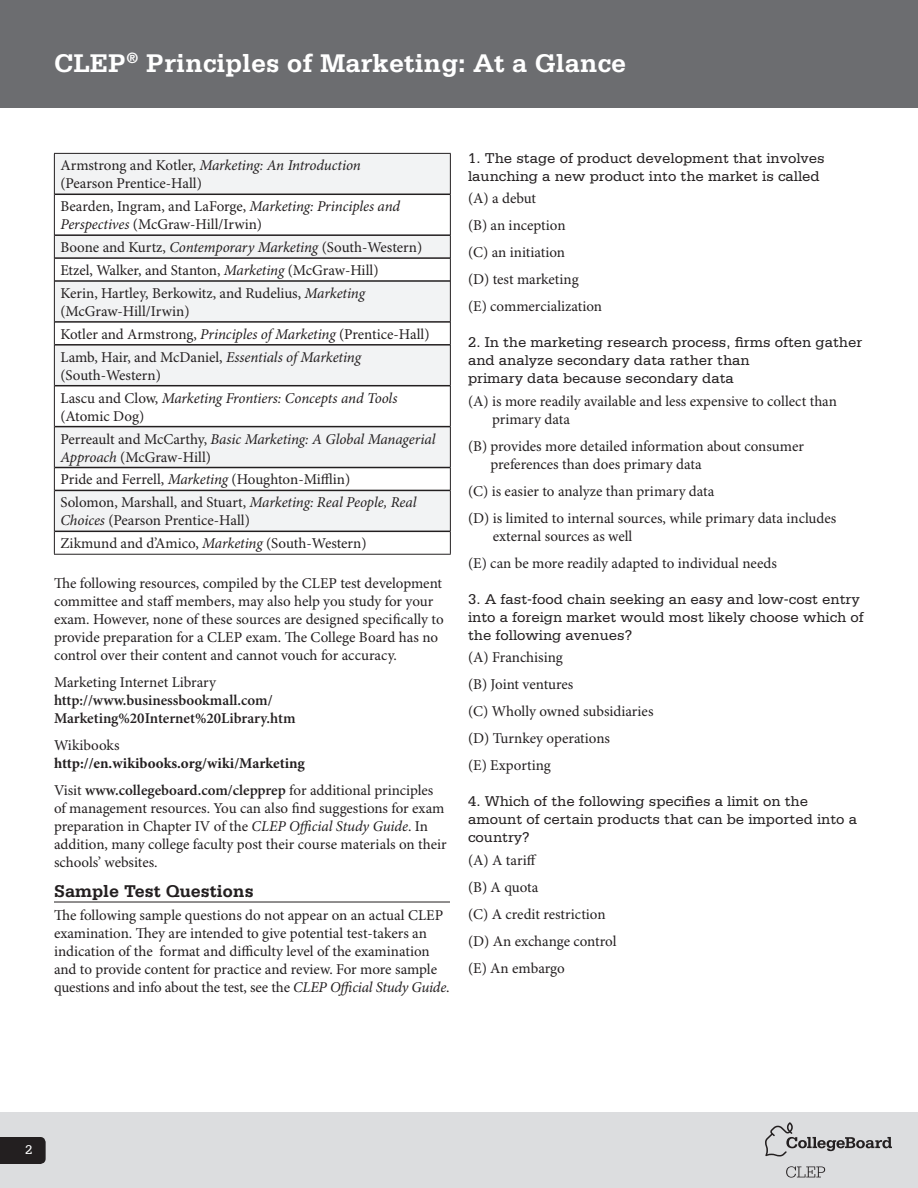
<style>
.page{position:relative;width:918px;height:1188px;background:#fff}
.page>*{position:absolute;margin:0;border:0;box-sizing:border-box;transform-origin:0 0}
.t1{font:700 27px "Serifa Std";color:#fff}
.t2{font:700 18px "Serifa Std";color:#231f20}
.t3{font:15px/18px "Minion Pro";letter-spacing:-.005em;color:#231f20}
.Sub-Header_Roman{font:15px/18px "Serifa Std";color:#231f20}
.t4{font:italic 15px/18px "Minion Pro";letter-spacing:-.01em;color:#231f20}
.t5{font:600 15px/18px "Minion Pro";color:#231f20}
.t6{font:700 15px/18px "Minion Pro";color:#231f20}
.t7{font:13.5px "Serifa Std";color:#fff}
.s1{font-style:italic}
.s2{font-style:normal}
.s3{font-weight:400}
.s4{font-weight:600}
</style>
<div class="page">
<div style="left:0;top:1112px;width:918px;height:76px;background:#dcdddf"></div>
<svg style="left:786px;top:1166px;width:39px;height:12px"></svg>
<svg style="left:765px;top:1122px;width:127px;height:35px"></svg>
<svg style="left:0;top:1137px;width:46px;height:27px"></svg>
<div style="left:0;top:0;width:918px;height:108px;background:#6c6d70"></div>
<hr style="left:54px;top:902px;width:396px;height:1px;background:#231f20">
<svg style="left:55px;top:154px;width:395px;height:377px;fill:#f2f3f4"></svg>
<hr style="left:54px;top:153px;width:397px;height:1px;background:#231f20">
<hr style="left:54px;top:154px;width:1px;height:40px;background:#231f20">
<hr style="left:450px;top:154px;width:1px;height:40px;background:#231f20">
<hr style="left:54px;top:194px;width:1px;height:41px;background:#231f20">
<hr style="left:450px;top:194px;width:1px;height:41px;background:#231f20">
<svg style="left:54px;top:235px;width:1px;height:46px"></svg>
<svg style="left:450px;top:235px;width:1px;height:46px"></svg>
<hr style="left:54px;top:281px;width:1px;height:41px;background:#231f20">
<hr style="left:450px;top:281px;width:1px;height:41px;background:#231f20">
<svg style="left:54px;top:322px;width:1px;height:23px"></svg>
<svg style="left:450px;top:322px;width:1px;height:23px"></svg>
<hr style="left:54px;top:345px;width:1px;height:41px;background:#231f20">
<hr style="left:450px;top:345px;width:1px;height:41px;background:#231f20">
<hr style="left:54px;top:386px;width:1px;height:41px;background:#231f20">
<hr style="left:450px;top:386px;width:1px;height:41px;background:#231f20">
<hr style="left:54px;top:427px;width:1px;height:41px;background:#231f20">
<hr style="left:450px;top:427px;width:1px;height:41px;background:#231f20">
<svg style="left:54px;top:468px;width:1px;height:22px"></svg>
<svg style="left:450px;top:468px;width:1px;height:22px"></svg>
<hr style="left:54px;top:490px;width:1px;height:41px;background:#231f20">
<hr style="left:450px;top:490px;width:1px;height:41px;background:#231f20">
<svg style="left:54px;top:531px;width:1px;height:23px"></svg>
<svg style="left:450px;top:531px;width:1px;height:23px"></svg>
<hr style="left:54px;top:554px;width:397px;height:1px;background:#231f20">
<hr style="left:55px;top:194px;width:395px;height:1px;background:#231f20">
<hr style="left:55px;top:234px;width:395px;height:2px;background:#231f20">
<hr style="left:55px;top:257px;width:395px;height:2px;background:#231f20">
<hr style="left:55px;top:280px;width:395px;height:2px;background:#231f20">
<hr style="left:55px;top:321px;width:395px;height:2px;background:#231f20">
<hr style="left:55px;top:344px;width:395px;height:2px;background:#231f20">
<hr style="left:55px;top:385px;width:395px;height:1px;background:#231f20">
<hr style="left:55px;top:426px;width:395px;height:1px;background:#231f20">
<hr style="left:55px;top:467px;width:395px;height:1px;background:#231f20">
<hr style="left:55px;top:490px;width:395px;height:1px;background:#231f20">
<hr style="left:55px;top:531px;width:395px;height:1px;background:#231f20">
<h1 class="t1" style="left:54px;top:47px;width:574px">CLEP<sup>®</sup> Principles of Marketing: At a Glance</h1>
<p class="t3" style="left:60px;top:157px;width:302px">Armstrong and Kotler, <span class="s1">Marketing: An Introduction </span>(Pearson Prentice-Hall)</p>
<p class="t3" style="left:60px;top:198px;width:341px">Bearden, Ingram, and LaForge, <span class="s1">Marketing: Principles and<br>Perspectives</span> (McGraw-Hill/Irwin)</p>
<p class="t3" style="left:60px;top:239px;width:363px">Boone and Kurtz, <span class="s1">Contemporary Marketing</span> (South-Western)</p>
<p class="t3" style="left:60px;top:262px;width:320px">Etzel, Walker, and Stanton, <span class="s1">Marketing</span> (McGraw-Hill)</p>
<p class="t3" style="left:60px;top:285px;width:306px">Kerin, Hartley, Berkowitz, and Rudelius, <span class="s1">Marketing </span>(McGraw-Hill/Irwin)</p>
<p class="t3" style="left:60px;top:326px;width:371px">Kotler and Armstrong, <span class="s1">Principles of Marketing</span> (Prentice-Hall)</p>
<p class="t3" style="left:60px;top:349px;width:302px">Lamb, Hair, and McDaniel, <span class="s1">Essentials of Marketing </span>(South-Western)</p>
<p class="t4" style="left:60px;top:389px;width:339px"><span class="s2">Lascu and Clow,</span> Marketing Frontiers: Concepts and Tools <span class="s2">(Atomic Dog)</span></p>
<p class="t4" style="left:60px;top:430px;width:377px"><span class="s2">Perreault and McCarthy,</span> Basic Marketing: A Global Managerial<br>Approach <span class="s2">(McGraw-Hill)</span></p>
<p class="t3" style="left:60px;top:471px;width:292px">Pride and Ferrell, <span class="s1">Marketing</span> (Houghton-Mifflin)</p>
<p class="t3" style="left:60px;top:494px;width:358px">Solomon, Marshall, and Stuart, <span class="s1">Marketing: Real People, Real<br>Choices</span> (Pearson Prentice-Hall)</p>
<p class="t3" style="left:60px;top:535px;width:308px">Zikmund and d’Amico, <span class="s1">Marketing</span> (South-Western)</p>
<p class="t3" style="left:54px;top:574px;width:391px">The following resources, compiled by the CLEP test development committee and staff members, may also help you study for your exam. However, none of these sources are designed specifically to provide preparation for a CLEP exam. The College Board has no control over their content and cannot vouch for accuracy.</p>
<p class="t5" style="left:54px;top:673px;width:243px"><span class="s3">Marketing Internet Library </span>http://www.businessbookmall.com/<br>Marketing%20Internet%20Library.htm</p>
<p class="t6" style="left:54px;top:736px;width:252px"><span class="s3">Wikibooks </span>http://en.wikibooks.org/wiki/Marketing</p>
<p class="t3" style="left:54px;top:781px;width:394px">Visit <span class="s4">www.collegeboard.com/clepprep</span> for additional principles of management resources. You can also find suggestions for exam preparation in Chapter IV of the <span class="s1">CLEP Official Study Guide</span>. In addition, many college faculty post their course materials on their schools’ websites.</p>
<p class="t2" style="left:54px;top:881px;width:201px">Sample Test Questions</p>
<p class="t3" style="left:54px;top:907px;width:397px">The following sample questions do not appear on an actual CLEP examination. They are intended to give potential test-takers an indication of the format and difficulty level of the examination and to provide content for practice and review. For more sample questions and info about the test, see the <span class="s1">CLEP Official Study Guide</span>.</p>
<p class="Sub-Header_Roman" style="left:468px;top:149px;width:358px">1. The stage of product development that involves launching a new product into the market is called</p>
<p class="t3" style="left:468px;top:190px;width:70px">(A) a debut</p>
<p class="t3" style="left:468px;top:217px;width:99px">(B) an inception</p>
<p class="t3" style="left:468px;top:244px;width:99px">(C) an initiation</p>
<p class="t3" style="left:468px;top:271px;width:112px">(D) test marketing</p>
<p class="t3" style="left:468px;top:298px;width:136px">(E) commercialization</p>
<p class="Sub-Header_Roman" style="left:468px;top:334px;width:396px">2. In the marketing research process, firms often gather and analyze secondary data rather than<br>primary data because secondary data</p>
<p class="t3" style="left:492px;top:393px;width:346px;text-indent:-24px">(A) is more readily available and less expensive to collect than primary data</p>
<p class="t3" style="left:491px;top:438px;width:315px;text-indent:-23px">(B) provides more detailed information about consumer preferences than does primary data</p>
<p class="t3" style="left:468px;top:483px;width:248px">(C) is easier to analyze than primary data</p>
<p class="t3" style="left:493px;top:510px;width:345px;text-indent:-25px">(D) is limited to internal sources, while primary data includes external sources as well</p>
<p class="t3" style="left:468px;top:555px;width:310px">(E) can be more readily adapted to individual needs</p>
<p class="Sub-Header_Roman" style="left:468px;top:590px;width:397px">3. A fast-food chain seeking an easy and low-cost entry into a foreign market would most likely choose which of the following avenues?</p>
<p class="t3" style="left:468px;top:649px;width:96px">(A) Franchising</p>
<p class="t3" style="left:468px;top:676px;width:107px">(B) Joint ventures</p>
<p class="t3" style="left:468px;top:703px;width:187px">(C) Wholly owned subsidiaries</p>
<p class="t3" style="left:468px;top:730px;width:144px">(D) Turnkey operations</p>
<p class="t3" style="left:468px;top:757px;width:84px">(E) Exporting</p>
<p class="Sub-Header_Roman" style="left:468px;top:793px;width:391px">4. Which of the following specifies a limit on the amount of certain products that can be imported into a country?</p>
<p class="t3" style="left:468px;top:852px;width:70px">(A) A tariff</p>
<p class="t3" style="left:468px;top:879px;width:72px">(B) A quota</p>
<p class="t3" style="left:468px;top:906px;width:139px">(C) A credit restriction</p>
<p class="t3" style="left:468px;top:933px;width:150px">(D) An exchange control</p>
<p class="t3" style="left:468px;top:960px;width:98px">(E) An embargo</p>
<p class="t7" style="left:25px;top:1142px;width:9px">2</p>
</div>
